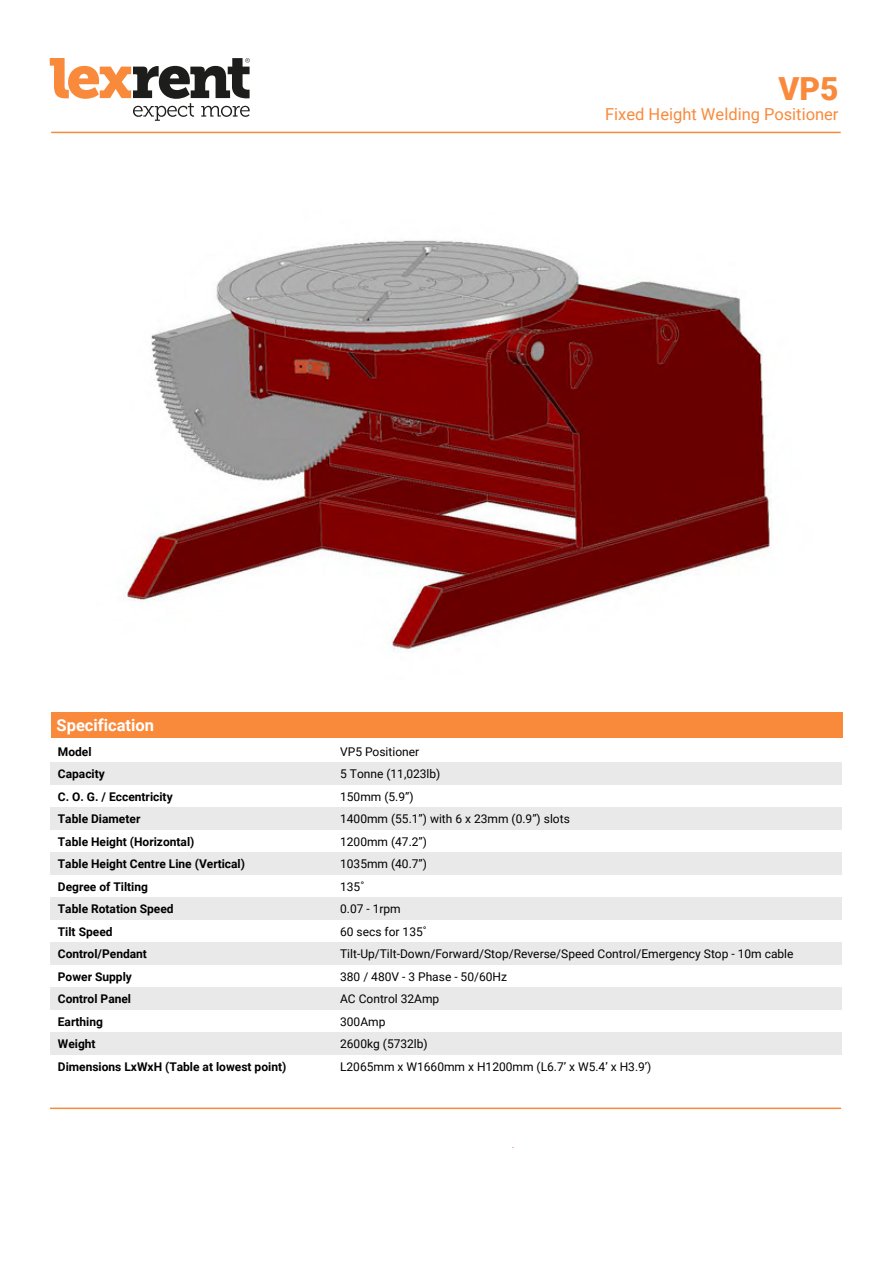
<style>
.page{position:relative;width:893px;height:1263px;background:#fff}
.page>*{position:absolute;margin:0;border:0;box-sizing:border-box;transform-origin:0 0}
.t1{font:900 31.8px "Roboto";color:#f98a3c}
.t2{font:16.5px "Roboto";color:#f98a3c}
.t3{font:700 16.5px "Roboto";color:#fff}
.t4{font:12px/22.5px "Roboto";color:#000}
.t5{font:700 12px/22.5px "Roboto";color:#000}
.t6{font:300 11.25px "Roboto";color:#f5333f}
</style>
<div class="page">
<hr style="left:51px;top:132px;width:790px;height:1px;background:#f98a3c">
<hr style="left:50px;top:1107px;width:791px;height:2px;background:#f98a3c">
<svg style="left:50px;top:58px;width:200px;height:63px"></svg>
<img style="left:123px;top:240px;width:649px;height:413px">
<div style="left:51px;top:807px;width:791px;height:23px;background:#e9e9e9"></div>
<div style="left:51px;top:852px;width:791px;height:23px;background:#e9e9e9"></div>
<div style="left:51px;top:897px;width:791px;height:23px;background:#e9e9e9"></div>
<div style="left:51px;top:942px;width:791px;height:23px;background:#e9e9e9"></div>
<div style="left:51px;top:987px;width:791px;height:23px;background:#e9e9e9"></div>
<div style="left:51px;top:1032px;width:791px;height:23px;background:#e9e9e9"></div>
<div style="left:51px;top:762px;width:791px;height:23px;background:#e9e9e9"></div>
<div style="left:51px;top:712px;width:791px;height:26px;background:#f98a3c"></div>
<h2 class="t3" style="left:57px;top:714px;width:99px">Specification</h2>
<h1 class="t1" style="left:778px;top:66px;width:62px">VP5</h1>
<h2 class="t2" style="left:605px;top:102px;width:235px">Fixed Height Welding Positioner</h2>
<p class="t5" style="left:58px;top:740px;width:230px">Model<br>Capacity<br>C. O. G. / Eccentricity<br>Table Diameter<br>Table Height (Horizontal)<br>Table Height Centre Line (Vertical)<br>Degree of Tilting<br>Table Rotation Speed<br>Tilt Speed<br>Control/Pendant<br>Power Supply<br>Control Panel<br>Earthing<br>Weight<br>Dimensions LxWxH (Table at lowest point)</p>
<p class="t4" style="left:340px;top:740px;width:455px">VP5 Positioner<br>5 Tonne (11,023lb)<br>150mm (5.9”)<br>1400mm (55.1”) with 6 x 23mm (0.9”) slots<br>1200mm (47.2”)<br>1035mm (40.7”)<br>135˚<br>0.07 - 1rpm<br>60 secs for 135˚<br>Tilt-Up/Tilt-Down/Forward/Stop/Reverse/Speed Control/Emergency Stop - 10m cable<br>380 / 480V - 3 Phase - 50/60Hz<br>AC Control 32Amp<br>300Amp<br>2600kg (5732lb)<br>L2065mm x W1660mm x H1200mm (L6.7’ x W5.4’ x H3.9’)</p>
<p class="t6" style="left:512px;top:1136px;width:4px">.</p>
</div>
